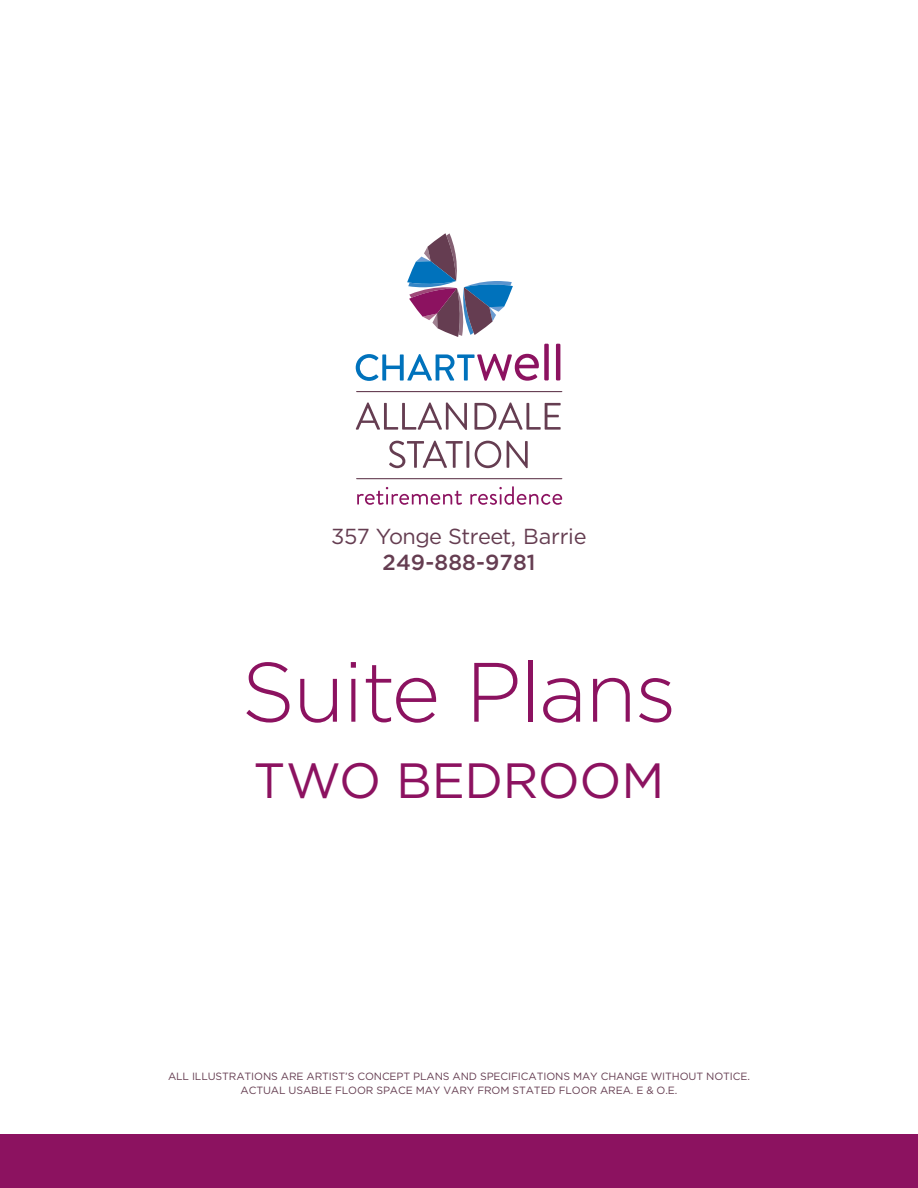
<style>
.page{position:relative;width:918px;height:1188px;background:#fff}
.page>*{position:absolute;margin:0;border:0;box-sizing:border-box;transform-origin:0 0}
.t1{font:300 84px "Gotham HTF";letter-spacing:-.02em;color:#8c1260}
.t2{font:49.5px "Gotham HTF";letter-spacing:-.005em;color:#8c1260}
.t3{font:21.75px "Gotham HTF";letter-spacing:-.025em;color:#653d51}
.t4{font:500 21.75px "Gotham HTF";letter-spacing:.01em;color:#653d51}
.t5{font:10.5px/13.5px "Gotham HTF";letter-spacing:-.01em;color:#653d51;text-align:center}
</style>
<div class="page">
<div style="left:0;top:1134px;width:918px;height:54px;background:#8c1260"></div>
<svg style="left:356px;top:354px;width:183px;height:27px"></svg>
<div style="left:544px;top:344px;width:5px;height:36px;background:#8c1260"></div>
<hr style="left:556px;top:344px;width:4px;height:36px;background:#8c1260">
<svg style="left:407px;top:233px;width:106px;height:104px"></svg>
<svg style="left:356px;top:403px;width:111px;height:27px"></svg>
<svg style="left:475px;top:403px;width:86px;height:27px"></svg>
<svg style="left:389px;top:441px;width:74px;height:27px"></svg>
<hr style="left:466px;top:441px;width:3px;height:27px;background:#653d51">
<svg style="left:475px;top:441px;width:26px;height:27px"></svg>
<svg style="left:507px;top:441px;width:21px;height:27px"></svg>
<svg style="left:357px;top:487px;width:105px;height:18px"></svg>
<svg style="left:470px;top:486px;width:92px;height:19px"></svg>
<svg style="left:356px;top:391px;width:206px;height:1px"></svg>
<svg style="left:356px;top:478px;width:206px;height:1px"></svg>
<h3 class="t3" style="left:331px;top:524px;width:257px">357 Yonge Street, Barrie</h3>
<h3 class="t4" style="left:382px;top:550px;width:155px">249-888-9781</h3>
<h1 class="t1" style="left:241px;top:646px;width:437px">Suite Plans</h1>
<h2 class="t2" style="left:253px;top:753px;width:413px">TWO BEDROOM</h2>
<p class="t5" style="left:168px;top:1069px;width:583px">ALL ILLUSTRATIONS ARE ARTIST’S CONCEPT PLANS AND SPECIFICATIONS MAY CHANGE WITHOUT NOTICE.<br>ACTUAL USABLE FLOOR SPACE MAY VARY FROM STATED FLOOR AREA. E &amp; O.E.</p>
</div>
